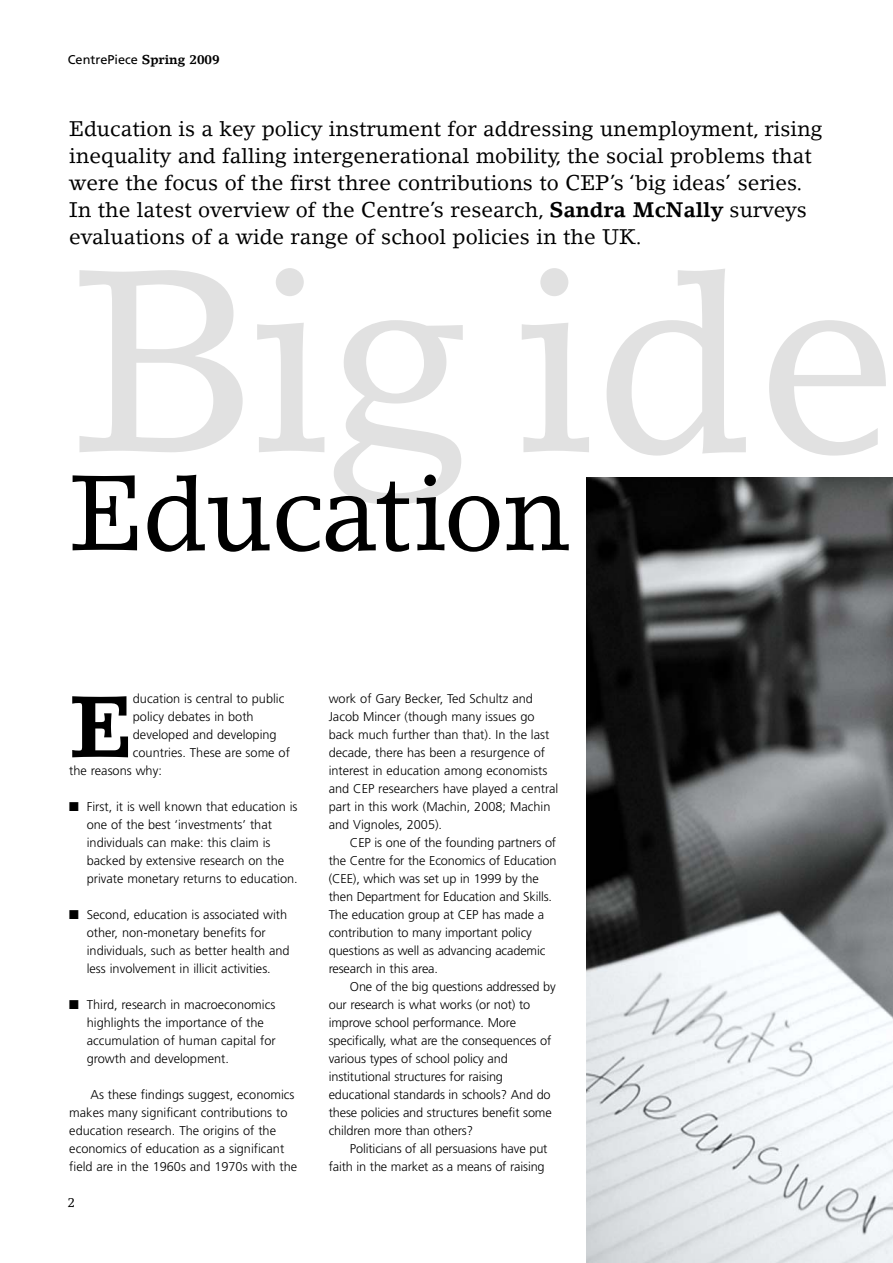
<style>
.page{position:relative;width:893px;height:1263px;background:#fff}
.page>*{position:absolute;margin:0;border:0;box-sizing:border-box;transform-origin:0 0}
.t1{font:255px "Lino Letter";letter-spacing:-.005em;color:#e1e1e1}
.t2{font:105px "Lino Letter";letter-spacing:-.01em;color:#000}
.t3{font:700 85.8px "Lino Letter";color:#000}
.t4{font:21px/27px "Lino Letter";color:#000}
.t5{font:300 12.75px/18px "Frutiger";color:#000}
.t6{font:12.75px "Frutiger";color:#000}
.t7{font:12.75px "Lino Letter";color:#000}
.s1{font-family:"Lino Letter";font-weight:700}
.s2{font-weight:700}
</style>
<div class="page">
<img style="left:587px;top:478px;width:306px;height:785px">
<p class="t6" style="left:68px;top:54px;width:153px">CentrePiece <span class="s1">Spring 2009</span></p>
<p class="t4" style="left:69px;top:117px;width:755px">Education is a key policy instrument for addressing unemployment, rising inequality and falling intergenerational mobility, the social problems that were the focus of the first three contributions to CEP’s ‘big ideas’ series.<br>In the latest overview of the Centre’s research, <span class="s2">Sandra McNally</span> surveys evaluations of a wide range of school policies in the UK.</p>
<h1 class="t1" style="left:72px;top:264px;width:828px">Big ide</h1>
<h2 class="t2" style="left:69px;top:473px;width:503px">Education</h2>
<h3 class="t3" style="left:69px;top:694px;width:65px">E</h3>
<p class="t5" style="left:133px;top:690px;width:153px">ducation is central to public</p>
<p class="t5" style="left:133px;top:708px;width:122px">policy debates in both</p>
<p class="t5" style="left:133px;top:726px;width:145px">developed and developing</p>
<p class="t5" style="left:133px;top:744px;width:159px">countries. These are some of</p>
<p class="t5" style="left:69px;top:762px;width:94px">the reasons why:</p>
<p class="t5" style="left:87px;top:798px;width:213px;text-indent:-17px">■ First, it is well known that education is one of the best ‘investments’ that individuals can make: this claim is backed by extensive research on the private monetary returns to education.</p>
<p class="t5" style="left:87px;top:906px;width:204px;text-indent:-17px">■ Second, education is associated with other, non-monetary benefits for individuals, such as better health and less involvement in illicit activities.</p>
<p class="t5" style="left:87px;top:996px;width:191px;text-indent:-17px">■ Third, research in macroeconomics highlights the importance of the accumulation of human capital for growth and development.</p>
<p class="t5" style="left:69px;top:1086px;width:229px;text-indent:21px">As these findings suggest, economics makes many significant contributions to education research. The origins of the economics of education as a significant field are in the 1960s and 1970s with the</p>
<p class="t7" style="left:68px;top:1197px;width:9px">2</p>
<p class="t5" style="left:329px;top:690px;width:231px">work of Gary Becker, Ted Schultz and Jacob Mincer (though many issues go back much further than that). In the last decade, there has been a resurgence of interest in education among economists and CEP researchers have played a central part in this work (Machin, 2008; Machin and Vignoles, 2005).</p>
<p class="t5" style="left:329px;top:834px;width:229px;text-indent:21px">CEP is one of the founding partners of the Centre for the Economics of Education (CEE), which was set up in 1999 by the then Department for Education and Skills.<br>The education group at CEP has made a contribution to many important policy questions as well as advancing academic research in this area.</p>
<p class="t5" style="left:329px;top:978px;width:229px;text-indent:21px">One of the big questions addressed by our research is what works (or not) to improve school performance. More specifically, what are the consequences of various types of school policy and institutional structures for raising educational standards in schools? And do these policies and structures benefit some children more than others?</p>
<p class="t5" style="left:329px;top:1140px;width:220px;text-align:right">Politicians of all persuasions have put faith in the market as a means of raising</p>
</div>
